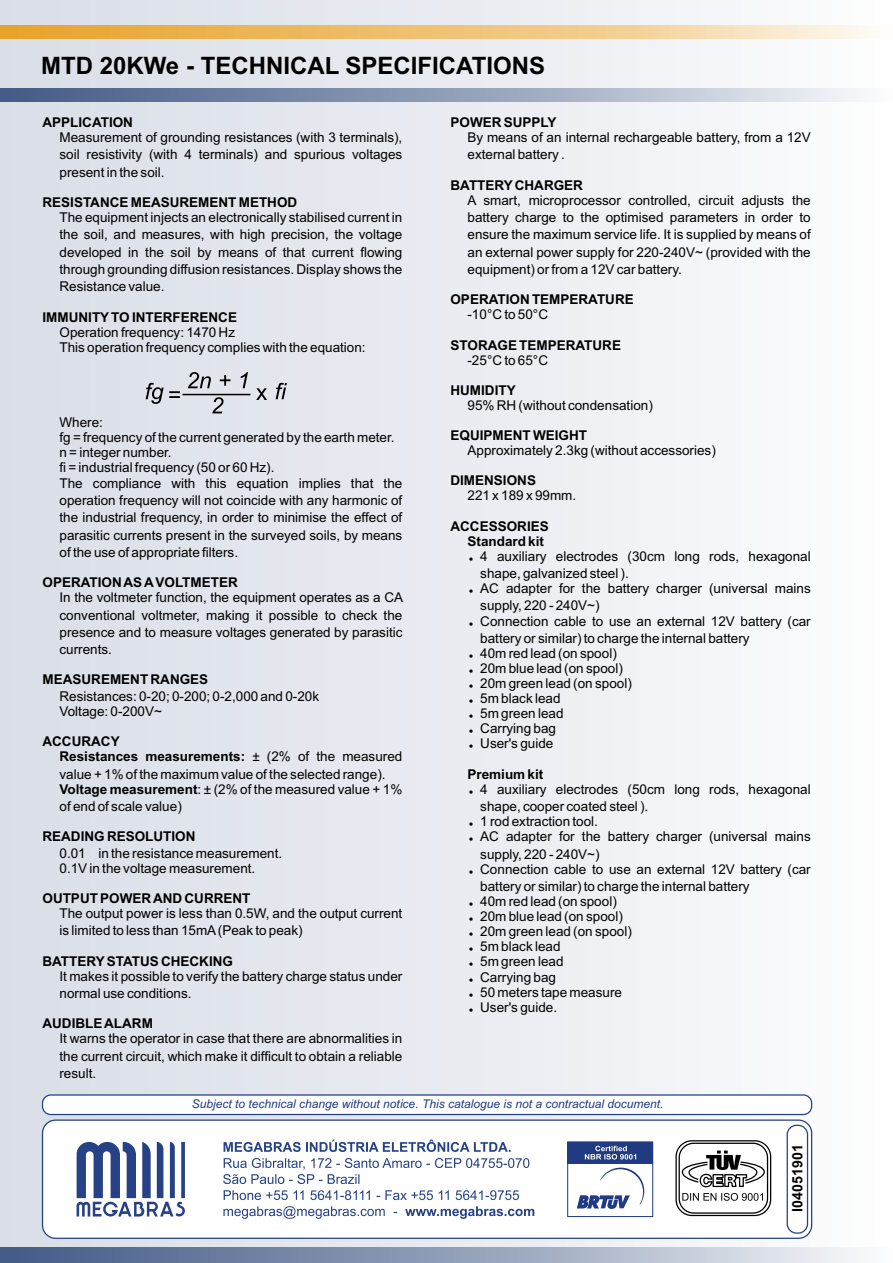
<style>
.page{position:relative;width:893px;height:1263px;background:#fff}
.page>*{position:absolute;margin:0;border:0;box-sizing:border-box;transform-origin:0 0}
.t1{font:700 24px "Arial";color:#000}
.t2{font:700 14.25px "Arial";color:#000}
.t3{font:13.5px/17.4px "Arial";color:#000}
.t4{font:700 13.5px/15.1px "Arial";color:#000}
.t5{font:italic 12px "Arial";color:#213b82}
.s1{font-weight:400}
.s2{font-weight:700}
</style>
<div class="page">
<div style="left:0;top:0;width:893px;height:1263px;background:linear-gradient(to right,#d8dde6,#fcfcfd)"></div>
<svg style="left:0;top:89px;width:893px;height:13px;background:#96a3bc"></svg>
<div style="left:0;top:1247px;width:893px;height:16px;background:linear-gradient(to right,#3b5481,#f2f4f7)"></div>
<svg style="left:0;top:25px;width:893px;height:13px;background:#f0c67e"></svg>
<svg style="left:188px;top:372px;width:60px;height:16px"></svg>
<svg style="left:146px;top:383px;width:34px;height:21px"></svg>
<svg style="left:212px;top:397px;width:12px;height:16px"></svg>
<svg style="left:256px;top:388px;width:11px;height:12px"></svg>
<svg style="left:276px;top:383px;width:11px;height:16px"></svg>
<hr style="left:182px;top:394px;width:68px;height:1px;background:#000">
<div style="left:42px;top:1094px;width:770px;height:21px;background:#fff;border:1px solid #264285;border-radius:8px"></div>
<div style="left:42px;top:1119px;width:770px;height:120px;background:#fff;border:1px solid #264285;border-radius:13px"></div>
<svg style="left:223px;top:1139px;width:311px;height:80px"></svg>
<svg style="left:76px;top:1142px;width:109px;height:74px"></svg>
<svg style="left:681px;top:1150px;width:83px;height:51px"></svg>
<div style="left:679px;top:1142px;width:89px;height:72px;border:1px solid #000;border-radius:15px"></div>
<div style="left:675px;top:1140px;width:96px;height:76px;border:1px solid #000;border-radius:16px"></div>
<div style="left:787px;top:1125px;width:21px;height:109px;border:1px solid #264285;border-radius:9px"></div>
<div style="left:568px;top:1142px;width:85px;height:21px;background:#213b82"></div>
<div style="left:567px;top:1141px;width:86px;height:76px;border:1px solid #213b82"></div>
<svg style="left:577px;top:1167px;width:67px;height:42px"></svg>
<svg style="left:585px;top:1146px;width:51px;height:13px"></svg>
<svg style="left:470px;top:654px;width:3px;height:4px"></svg>
<svg style="left:470px;top:669px;width:3px;height:4px"></svg>
<svg style="left:470px;top:902px;width:3px;height:4px"></svg>
<h1 class="t1" style="left:41px;top:56px;width:506px">MTD 20KWe - TECHNICAL SPECIFICATIONS</h1>
<p class="t4" style="left:43px;top:116px;width:92px">APPLICATION</p>
<p class="t3" style="left:60px;top:130px;width:344px;text-align:justify">Measurement of grounding resistances (with 3 terminals), soil resistivity (with 4 terminals) and spurious voltages present in the soil.</p>
<p class="t4" style="left:43px;top:196px;width:256px">RESISTANCE MEASUREMENT METHOD</p>
<p class="t3" style="left:60px;top:210px;width:344px;text-align:justify">The equipment injects an electronically stabilised current in the soil, and measures, with high precision, the voltage developed in the soil by means of that current flowing through grounding diffusion resistances. Display shows the Resistance value.</p>
<p class="t4" style="left:43px;top:311px;width:196px">IMMUNITYTO INTERFERENCE</p>
<p class="t3" style="left:60px;top:326px;width:308px;line-height:15.1px">Operation frequency: 1470 Hz<br>This operation frequency complies with the equation:</p>
<p class="t3" style="left:60px;top:416px;width:344px;line-height:15.1px">Where:<br>fg = frequency of the current generated by the earth meter. n = integer number.<br>fi = industrial frequency (50 or 60 Hz).<br>The compliance with this equation implies that the</p>
<p class="t3" style="left:60px;top:493px;width:344px;text-align:justify">operation frequency will not coincide with any harmonic of the industrial frequency, in order to minimise the effect of parasitic currents present in the surveyed soils, by means of the use of appropriate filters.</p>
<p class="t4" style="left:43px;top:576px;width:197px">OPERATION AS AVOLTMETER</p>
<p class="t3" style="left:60px;top:590px;width:345px;text-align:justify">In the voltmeter function, the equipment operates as a CA conventional voltmeter, making it possible to check the presence and to measure voltages generated by parasitic currents.</p>
<p class="t4" style="left:42px;top:673px;width:167px">MEASUREMENT RANGES</p>
<p class="t3" style="left:60px;top:690px;width:261px;line-height:15.1px">Resistances: 0-20; 0-200; 0-2,000 and 0-20k<br>Voltage: 0-200V~</p>
<p class="t4" style="left:60px;top:735px;width:344px;text-indent:-17px">ACCURACY<br>Resistances measurements: <span class="s1">± (2% of the measured</span></p>
<p class="t3" style="left:60px;top:767px;width:344px;line-height:15.1px">value + 1% of the maximum value of the selected range).<br><span class="s2">Voltage measurement</span>: ± (2% of the measured value + 1%</p>
<p class="t3" style="left:60px;top:799px;width:124px">of end of scale value)</p>
<p class="t4" style="left:42px;top:830px;width:155px">READING RESOLUTION</p>
<p class="t3" style="left:60px;top:846px;width:224px;line-height:15.1px">0.01 in the resistance measurement.<br>0.1V in the voltage measurement.</p>
<p class="t4" style="left:42px;top:892px;width:209px">OUTPUT POWER AND CURRENT</p>
<p class="t3" style="left:59px;top:906px;width:344px">The output power is less than 0.5W, and the output current is limited to less than 15mA(Peak to peak)</p>
<p class="t4" style="left:42px;top:954px;width:192px">BATTERYSTATUS CHECKING</p>
<p class="t3" style="left:59px;top:968px;width:344px">It makes it possible to verify the battery charge status under normal use conditions.</p>
<p class="t4" style="left:42px;top:1017px;width:112px">AUDIBLE ALARM</p>
<p class="t3" style="left:59px;top:1031px;width:344px;text-align:justify">It warns the operator in case that there are abnormalities in the current circuit, which make it difficult to obtain a reliable result.</p>
<p class="t4" style="left:450px;top:116px;width:108px">POWER SUPPLY</p>
<p class="t3" style="left:467px;top:130px;width:345px">By means of an internal rechargeable battery, from a 12V external battery .</p>
<p class="t4" style="left:450px;top:179px;width:134px">BATTERY CHARGER</p>
<p class="t3" style="left:467px;top:193px;width:345px;text-align:justify">A smart, microprocessor controlled, circuit adjusts the battery charge to the optimised parameters in order to ensure the maximum service life. It is supplied by means of an external power supply for 220-240V~ (provided with the equipment) or from a 12V car battery.</p>
<p class="t4" style="left:450px;top:293px;width:185px">OPERATION TEMPERATURE</p>
<p class="t3" style="left:467px;top:307px;width:82px">-10°C to 50°C</p>
<p class="t4" style="left:450px;top:338px;width:172px">STORAGE TEMPERATURE</p>
<p class="t3" style="left:467px;top:352px;width:82px">-25°C to 65°C</p>
<p class="t4" style="left:450px;top:384px;width:67px">HUMIDITY</p>
<p class="t3" style="left:467px;top:398px;width:187px">95% RH (without condensation)</p>
<p class="t4" style="left:450px;top:429px;width:138px">EQUIPMENT WEIGHT</p>
<p class="t3" style="left:467px;top:443px;width:250px">Approximately 2.3kg (without accessories)</p>
<p class="t4" style="left:450px;top:474px;width:87px">DIMENSIONS</p>
<p class="t3" style="left:467px;top:488px;width:110px">221 x 189 x 99mm.</p>
<p class="t4" style="left:467px;top:519px;width:83px;text-indent:-17px">ACCESSORIES<br>Standard kit</p>
<p class="t3" style="left:480px;top:548px;width:332px">4 auxiliary electrodes (30cm long rods, hexagonal shape, galvanized steel ).</p>
<p class="t3" style="left:480px;top:581px;width:332px">AC adapter for the battery charger (universal mains supply, 220 - 240V~)</p>
<p class="t3" style="left:480px;top:613px;width:332px">Connection cable to use an external 12V battery (car battery or similar) to charge the internal battery</p>
<p class="t3" style="left:480px;top:647px;width:153px;line-height:15.1px">40m red lead (on spool)<br>20m blue lead (on spool)<br>20m green lead (on spool)<br>5m black lead<br>5m green lead<br>Carrying bag<br>User's guide</p>
<p class="t4" style="left:467px;top:767px;width:77px">Premium kit</p>
<p class="t3" style="left:480px;top:781px;width:332px">4 auxiliary electrodes (50cm long rods, hexagonal shape, cooper coated steel ).</p>
<p class="t3" style="left:480px;top:815px;width:332px;line-height:15.1px">1 rod extraction tool.<br>AC adapter for the battery charger (universal mains</p>
<p class="t3" style="left:480px;top:847px;width:332px;line-height:15.1px">supply, 220 - 240V~)<br>Connection cable to use an external 12V battery (car</p>
<p class="t3" style="left:480px;top:880px;width:271px;line-height:15.1px">battery or similar) to charge the internal battery<br>40m red lead (on spool)<br>20m blue lead (on spool)<br>20m green lead (on spool)<br>5m black lead<br>5m green lead<br>Carrying bag<br>50 meters tape measure<br>User's guide.</p>
<p class="t5" style="left:192px;top:1099px;width:473px">Subject to technical change without notice. This catalogue is not a contractual document.</p>
<p class="t2" style="left:792px;top:1212px;width:69px;rotate:-90deg">I04051901</p>
</div>
